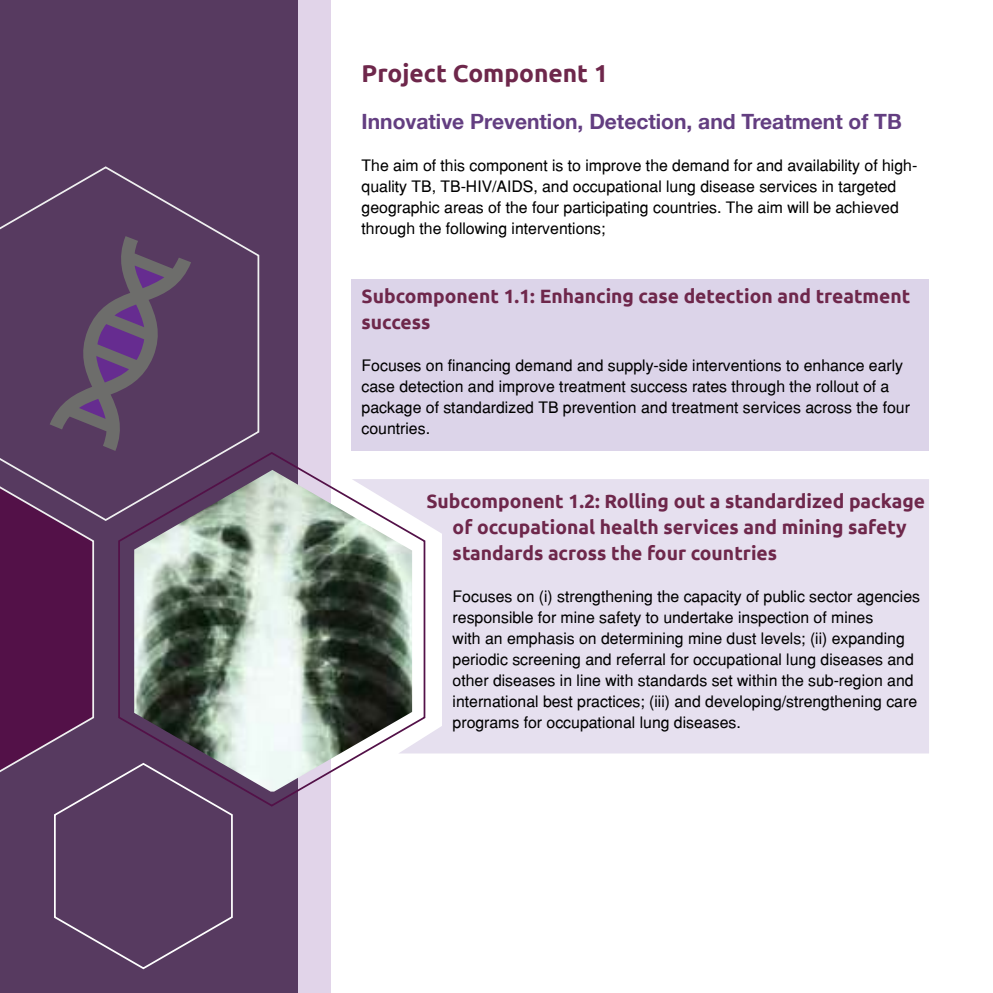
<style>
.page{position:relative;width:993px;height:993px;background:#fff}
.page>*{position:absolute;margin:0;border:0;box-sizing:border-box;transform-origin:0 0}
.t1{font:700 24.5px "Ubuntu";color:#6e274b}
.t2{font:700 21px "Helvetica 75";color:#633e81}
.t3{font:700 19.25px/26.2px "Ubuntu";color:#6e274b}
.t4{font:15.75px/21px "Helvetica";color:#000}
</style>
<div class="page">
<div style="left:34px;top:0;width:297px;height:992px;background:#e1d4e9"></div>
<div style="left:0;top:0;width:297px;height:992px;background:#573a60"></div>
<svg style="left:0;top:166px;width:260px;height:318px"></svg>
<svg style="left:0;top:484px;width:233px;height:485px"></svg>
<div style="left:412px;top:479px;width:516px;height:274px;background:#e6e0ef"></div>
<div style="left:351px;top:279px;width:577px;height:172px;background:#dcd4e9"></div>
<svg style="left:50px;top:236px;width:141px;height:215px"></svg>
<img style="left:134px;top:469px;width:278px;height:322px">
<h1 class="t1" style="left:361px;top:63px;width:248px">Project Component 1</h1>
<h2 class="t2" style="left:361px;top:114px;width:541px">Innovative Prevention, Detection, and Treatment of TB</h2>
<p class="t4" style="left:361px;top:157px;width:557px">The aim of this component is to improve the demand for and availability of high&shy;quality TB, TB-HIV/AIDS, and occupational lung disease services in targeted geographic areas of the four participating countries. The aim will be achieved through the following interventions;</p>
<p class="t3" style="left:361px;top:284px;width:550px">Subcomponent 1.1: Enhancing case detection and treatment success</p>
<p class="t4" style="left:361px;top:356px;width:549px">Focuses on financing demand and supply-side interventions to enhance early case detection and improve treatment success rates through the rollout of a package of standardized TB prevention and treatment services across the four countries.</p>
<p class="t3" style="left:452px;top:488px;width:474px;text-indent:-26px">Subcomponent 1.2: Rolling out a standardized package of occupational health services and mining safety standards across the four countries</p>
<p class="t4" style="left:452px;top:587px;width:469px">Focuses on (i) strengthening the capacity of public sector agencies responsible for mine safety to undertake inspection of mines<br>with an emphasis on determining mine dust levels; (ii) expanding periodic screening and referral for occupational lung diseases and other diseases in line with standards set within the sub-region and international best practices; (iii) and developing/strengthening care programs for occupational lung diseases.</p>
</div>
